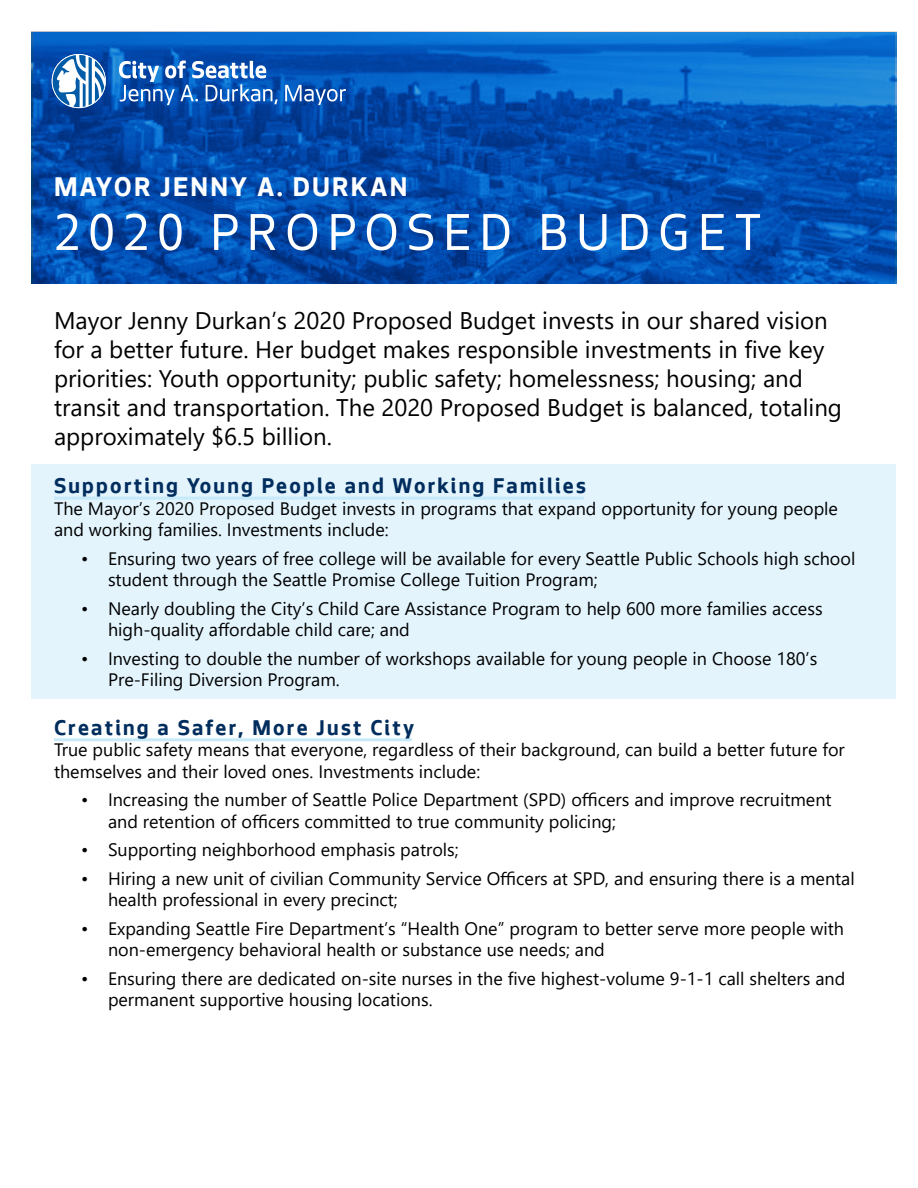
<style>
.page{position:relative;width:918px;height:1188px;background:#fff}
.page>*{position:absolute;margin:0;border:0;box-sizing:border-box;transform-origin:0 0}
.t1{font:54px "Seattle Text";letter-spacing:.15em;color:#fff}
.t2{font:700 28.5px "Seattle Text";letter-spacing:.075em;color:#fff}
.t3{font:24px/28.8px "Segoe UI";color:#000}
.t4{font:700 22.5px "Seattle Text";letter-spacing:.1em;color:#002d5d}
.t5{font:18px/21.6px "Segoe UI";color:#000}
</style>
<div class="page">
<div style="left:31px;top:464px;width:865px;height:235px;background:#e3f4fd"></div>
<svg style="left:32px;top:32px;width:863px;height:251px;background:#0452b3"></svg>
<svg style="left:119px;top:60px;width:159px;height:45px"></svg>
<svg style="left:285px;top:85px;width:61px;height:20px"></svg>
<svg style="left:52px;top:54px;width:54px;height:54px"></svg>
<hr style="left:54px;top:497px;width:530px;height:3px;background:#c7eafb">
<hr style="left:54px;top:738px;width:358px;height:3px;background:#c7eafb">
<h2 class="t2" style="left:54px;top:167px;width:355px">MAYOR JENNY A. DURKAN</h2>
<h1 class="t1" style="left:54px;top:197px;width:709px">2020 PROPOSED BUDGET</h1>
<p class="t3" style="left:54px;top:304px;width:790px">Mayor Jenny Durkan’s 2020 Proposed Budget invests in our shared vision for a better future. Her budget makes responsible investments in five key priorities: Youth opportunity; public safety; homelessness; housing; and transit and transportation. The 2020 Proposed Budget is balanced, totaling approximately $6.5 billion.</p>
<p class="t4" style="left:54px;top:470px;width:533px">Supporting Young People and Working Families</p>
<p class="t5" style="left:54px;top:496px;width:786px">The Mayor’s 2020 Proposed Budget invests in programs that expand opportunity for young people and working families. Investments include:</p>
<p class="t5" style="left:108px;top:546px;width:749px;text-indent:-27px">• Ensuring two years of free college will be available for every Seattle Public Schools high school student through the Seattle Promise College Tuition Program;</p>
<p class="t5" style="left:108px;top:596px;width:716px;text-indent:-27px">• Nearly doubling the City’s Child Care Assistance Program to help 600 more families access high-quality affordable child care; and</p>
<p class="t5" style="left:108px;top:646px;width:711px;text-indent:-27px">• Investing to double the number of workshops available for young people in Choose 180’s<br>Pre-Filing Diversion Program.</p>
<p class="t4" style="left:54px;top:712px;width:362px">Creating a Safer, More Just City</p>
<p class="t5" style="left:54px;top:738px;width:792px">True public safety means that everyone, regardless of their background, can build a better future for themselves and their loved ones. Investments include:</p>
<p class="t5" style="left:108px;top:788px;width:725px;text-indent:-27px">• Increasing the number of Seattle Police Department (SPD) officers and improve recruitment and retention of officers committed to true community policing;</p>
<p class="t5" style="left:81px;top:837px;width:379px">• Supporting neighborhood emphasis patrols;</p>
<p class="t5" style="left:108px;top:866px;width:748px;text-indent:-27px">• Hiring a new unit of civilian Community Service Officers at SPD, and ensuring there is a mental health professional in every precinct;</p>
<p class="t5" style="left:108px;top:916px;width:738px;text-indent:-27px">• Expanding Seattle Fire Department’s “Health One” program to better serve more people with non-emergency behavioral health or substance use needs; and</p>
<p class="t5" style="left:108px;top:966px;width:739px;text-indent:-27px">• Ensuring there are dedicated on-site nurses in the five highest-volume 9-1-1 call shelters and permanent supportive housing locations.</p>
</div>
